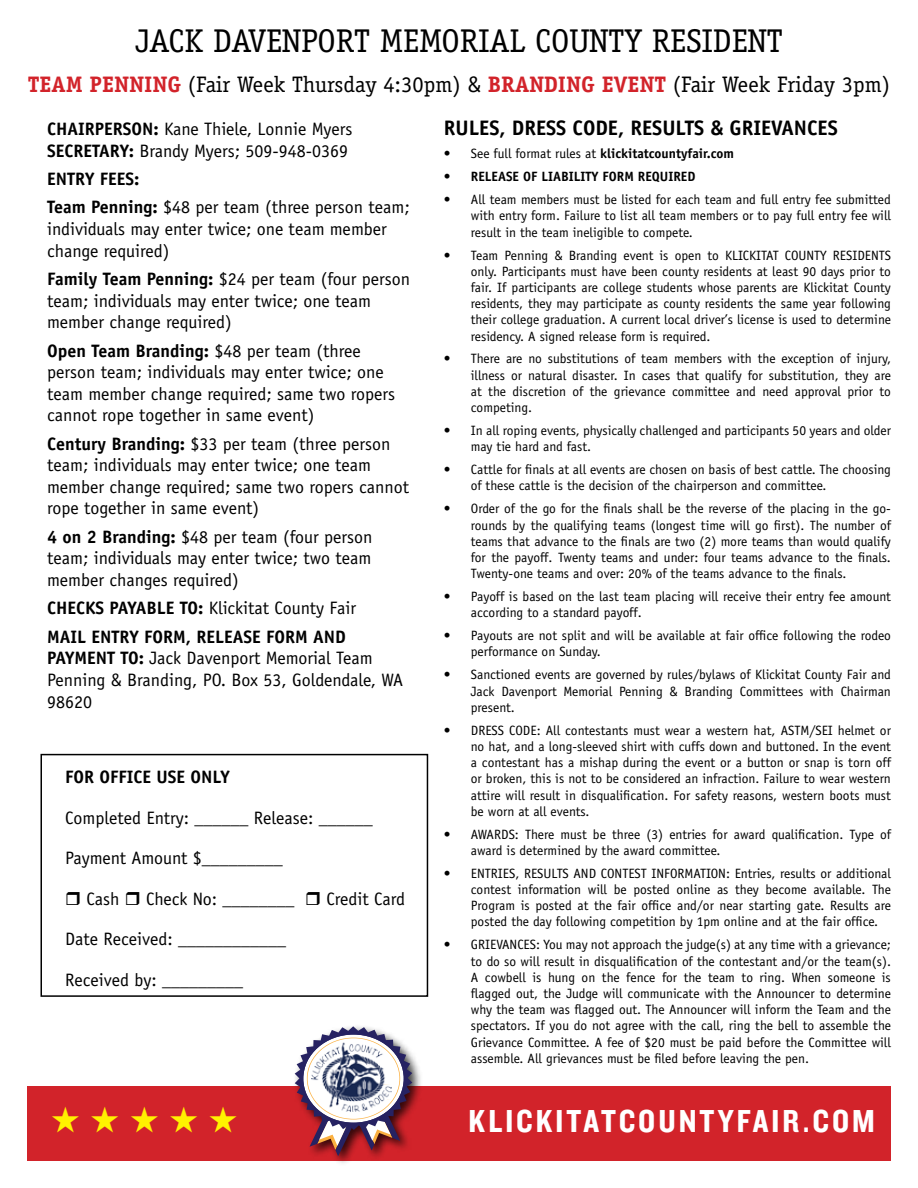
<style>
.page{position:relative;width:918px;height:1188px;background:#fff}
.page>*{position:absolute;margin:0;border:0;box-sizing:border-box;transform-origin:0 0}
.t1{font:33px "Officina Serif";color:#000}
.t2{font:33px "Knockout HTF50 Welterweight";letter-spacing:.09em;color:#fff}
.t3{font:22.5px "Officina Serif";color:#000}
.t4{font:700 21px "Officina Sans";color:#000}
.t5{font:18px/21.6px "Officina Sans";color:#000}
.t6{font:700 18px/28.3px "Officina Sans";color:#000}
.t7{font:13.5px/16.2px "Officina Sans";color:#000;text-align:justify}
.t8{font:700 13.5px "Officina Sans";color:#000}
.s1{font-weight:700;color:#d2232a}
.s2{font-weight:700}
.s3{font-weight:400}
</style>
<div class="page">
<div style="left:27px;top:1086px;width:864px;height:75px;background:#d2232a"></div>
<div style="left:40px;top:754px;width:388px;height:243px;border:2px solid #000"></div>
<div style="left:292px;top:1024px;width:132px;height:144px;background:#000;opacity:.75"></div>
<svg style="left:295px;top:1026px;width:117px;height:130px"></svg>
<div style="left:320px;top:1074px;width:68px;height:43px;background:#fff;border-radius:50%"></div>
<img style="left:312px;top:1043px;width:80px;height:69px">
<h1 class="t1" style="left:135px;top:21px;width:649px">JACK DAVENPORT MEMORIAL COUNTY RESIDENT</h1>
<h2 class="t3" style="left:28px;top:71px;width:864px"><span class="s1">TEAM PENNING</span> (Fair Week Thursday 4:30pm) &amp; <span class="s1">BRANDING EVENT</span> (Fair Week Friday 3pm)</h2>
<h3 class="t6" style="left:47px;top:115px;width:68px">Chairperson</h3>
<h3 class="t5" style="left:154px;top:118px;width:200px"><span class="s2">:</span> Kane Thiele, Lonnie Myers</h3>
<h3 class="t6" style="left:47px;top:136px;width:19px">Secre</h3>
<h3 class="t5" style="left:47px;top:136px;width:364px;line-height:28.3px;text-indent:45px"><span class="s2">tary:</span> Brandy Myers; 509-948-0369<br><span class="s2">Entry Fees:<br>Team Penning:</span> $48 per team (three person team;</h3>
<h3 class="t5" style="left:47px;top:218px;width:341px">individuals may enter twice; one team member change required)</h3>
<h3 class="t5" style="left:47px;top:268px;width:365px"><span class="s2">Family Team Penning:</span> $24 per team (four person team; individuals may enter twice; one team member change required)</h3>
<h3 class="t5" style="left:47px;top:340px;width:350px"><span class="s2">Open Team Branding:</span> $48 per team (three person team; individuals may enter twice; one team member change required; same two ropers cannot rope together in same event)</h3>
<h3 class="t5" style="left:47px;top:433px;width:363px"><span class="s2">Century Branding:</span> $33 per team (three person team; individuals may enter twice; one team member change required; same two ropers cannot rope together in same event)</h3>
<h3 class="t5" style="left:47px;top:526px;width:327px;text-align:justify"><span class="s2">4 on 2 Branding:</span> $48 per team (four person team; individuals may enter twice; two team member changes required)</h3>
<h3 class="t6" style="left:47px;top:594px;width:109px">Checks Payable</h3>
<h3 class="t6" style="left:47px;top:594px;width:311px;text-indent:133px">to: <span class="s3">Klickitat County Fair<br></span>Mail ENTRY FORM, RELEASE FORM AND</h3>
<h3 class="t5" style="left:47px;top:647px;width:357px"><span class="s2">PAYMENT to:</span> Jack Davenport Memorial Team<br>Penning &amp; Branding, PO. Box 53, Goldendale, WA<br>98620</h3>
<h3 class="t6" style="left:65px;top:763px;width:166px">FOR OFFICE USE ONLY</h3>
<h3 class="t5" style="left:65px;top:807px;width:309px">Completed Entry: ______ Release: ______</h3>
<h3 class="t5" style="left:65px;top:847px;width:219px">Payment Amount $_________</h3>
<h3 class="t5" style="left:86px;top:888px;width:35px">Cash</h3>
<h3 class="t5" style="left:146px;top:888px;width:150px">Check No: ________</h3>
<h3 class="t5" style="left:327px;top:888px;width:80px">Credit Card</h3>
<h3 class="t5" style="left:65px;top:928px;width:223px">Date Received: ____________</h3>
<h3 class="t5" style="left:65px;top:969px;width:179px">Received by: _________</h3>
<h3 class="t4" style="left:444px;top:115px;width:395px">RULES, DRESS CODE, RESULTS &amp; GRIEVANCES</h3>
<p class="t8" style="left:444px;top:145px;width:292px"><span class="s3">• See full format rules at</span> klickitatcountyfair.com</p>
<p class="t8" style="left:444px;top:168px;width:253px">• RELEASE OF LIABILITY FORM REQUIRED</p>
<p class="t7" style="left:471px;top:192px;width:422px;text-indent:-27px">• All team members must be listed for each team and full entry fee submitted with entry form. Failure to list all team members or to pay full entry fee will result in the team ineligible to compete.</p>
<p class="t7" style="left:471px;top:247px;width:422px;text-indent:-27px">• Team Penning &amp; Branding event is open to KLICKITAT COUNTY RESIDENTS only. Participants must have been county residents at least 90 days prior to fair. If participants are college students whose parents are Klickitat County residents, they may participate as county residents the same year following their college graduation. A current local driver’s license is used to determine residency. A signed release form is required.</p>
<p class="t7" style="left:471px;top:351px;width:422px;text-indent:-27px">• There are no substitutions of team members with the exception of injury, illness or natural disaster. In cases that qualify for substitution, they are at the discretion of the grievance committee and need approval prior to competing.</p>
<p class="t7" style="left:471px;top:422px;width:422px;text-indent:-27px">• In all roping events, physically challenged and participants 50 years and older may tie hard and fast.</p>
<p class="t7" style="left:471px;top:462px;width:422px;text-indent:-27px">• Cattle for finals at all events are chosen on basis of best cattle. The choosing of these cattle is the decision of the chairperson and committee.</p>
<p class="t7" style="left:471px;top:501px;width:422px;text-indent:-27px">• Order of the go for the finals shall be the reverse of the placing in the go&shy;rounds by the qualifying teams (longest time will go first). The number of teams that advance to the finals are two (2) more teams than would qualify for the payoff. Twenty teams and under: four teams advance to the finals.<br>Twenty-one teams and over: 20% of the teams advance to the finals.</p>
<p class="t7" style="left:471px;top:588px;width:422px;text-indent:-27px">• Payoff is based on the last team placing will receive their entry fee amount according to a standard payoff.</p>
<p class="t7" style="left:471px;top:628px;width:422px;text-indent:-27px">• Payouts are not split and will be available at fair office following the rodeo performance on Sunday.</p>
<p class="t7" style="left:471px;top:667px;width:422px;text-indent:-27px">• Sanctioned events are governed by rules/bylaws of Klickitat County Fair and Jack Davenport Memorial Penning &amp; Branding Committees with Chairman present.</p>
<p class="t7" style="left:471px;top:722px;width:422px;text-indent:-27px">• DRESS CODE: All contestants must wear a western hat, ASTM/SEI helmet or no hat, and a long-sleeved shirt with cuffs down and buttoned. In the event a contestant has a mishap during the event or a button or snap is torn off or broken, this is not to be considered an infraction. Failure to wear western attire will result in disqualification. For safety reasons, western boots must be worn at all events.</p>
<p class="t7" style="left:471px;top:826px;width:422px;text-indent:-27px">• AWARDS: There must be three (3) entries for award qualification. Type of award is determined by the award committee.</p>
<p class="t7" style="left:471px;top:865px;width:422px;text-indent:-27px">• ENTRIES, RESULTS AND CONTEST INFORMATION: Entries, results or additional contest information will be posted online as they become available. The Program is posted at the fair office and/or near starting gate. Results are posted the day following competition by 1pm online and at the fair office.</p>
<p class="t7" style="left:471px;top:937px;width:422px;text-indent:-27px">• GRIEVANCES: You may not approach the judge(s) at any time with a grievance; to do so will result in disqualification of the contestant and/or the team(s).<br>A cowbell is hung on the fence for the team to ring. When someone is flagged out, the Judge will communicate with the Announcer to determine why the team was flagged out. The Announcer will inform the Team and the spectators. If you do not agree with the call, ring the bell to assemble the Grievance Committee. A fee of $20 must be paid before the Committee will assemble. All grievances must be filed before leaving the pen.</p>
<h1 class="t2" style="left:469px;top:1104px;width:408px">KLICKITATCOUNTYFAIR.COM</h1>
</div>
